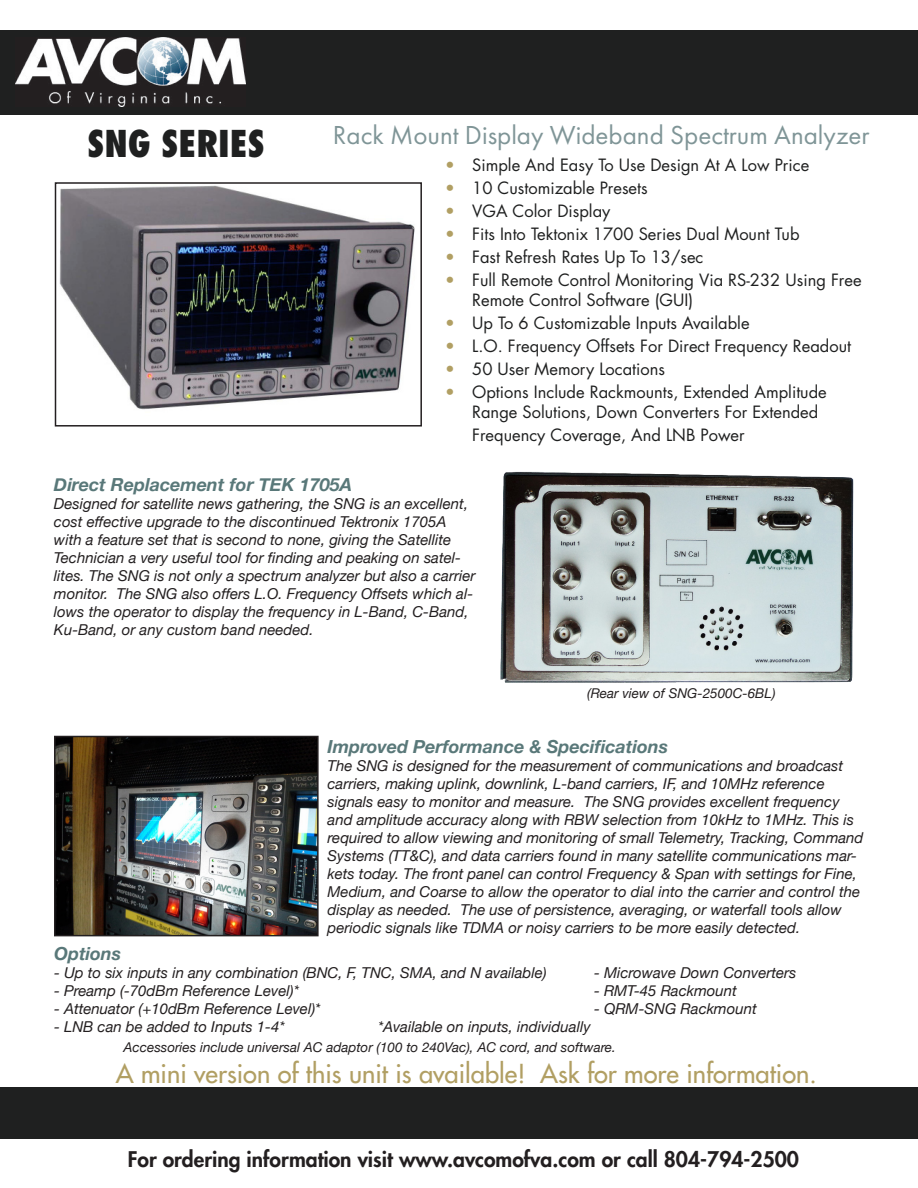
<style>
.page{position:relative;width:918px;height:1188px;background:#fff}
.page>*{position:absolute;margin:0;border:0;box-sizing:border-box;transform-origin:0 0}
.t1{font:800 condensed 36px "Futura Std";color:#1f2020}
.t2{font:27px "Futura PT";color:#7f9597}
.t3{font:500 25.5px "Futura Std";color:#b19f63}
.t4{font:800 21px "Futura Std";color:#231f20}
.t5{font:italic 700 18px "Helvetica Neue";color:#597879}
.t6{font:16.5px/19.8px "Futura Std";color:#1f2020}
.t7{font:italic 15px/18px "Helvetica Neue";color:#231f20}
.t8{font:italic 13.5px "Helvetica Neue";color:#231f20}
.s1{color:#b19f63}
</style>
<div class="page">
<img style="left:59px;top:185px;width:356px;height:225px">
<div style="left:55px;top:182px;width:367px;height:245px;border:2px solid #231f20"></div>
<div style="left:0;top:31px;width:918px;height:84px;background:#1f2020"></div>
<img style="left:16px;top:38px;width:229px;height:69px">
<div style="left:0;top:1087px;width:918px;height:52px;background:#1f2020"></div>
<img style="left:57px;top:739px;width:259px;height:194px">
<div style="left:54px;top:736px;width:265px;height:200px;border:2px solid #231f20"></div>
<img style="left:500px;top:471px;width:354px;height:212px">
<p class="t1" style="left:87px;top:122px;width:179px">SNG SERIES</p>
<p class="t2" style="left:333px;top:119px;width:538px">Rack Mount Display Wideband Spectrum Analyzer</p>
<p class="t6" style="left:445px;top:155px;width:366px"><span class="s1">•</span> Simple And Easy To Use Design At A Low Price</p>
<p class="t6" style="left:445px;top:178px;width:204px"><span class="s1">•</span> 10 Customizable Presets</p>
<p class="t6" style="left:445px;top:201px;width:167px"><span class="s1">•</span> VGA Color Display</p>
<p class="t6" style="left:445px;top:224px;width:356px"><span class="s1">•</span> Fits Into Tektonix 1700 Series Dual Mount Tub</p>
<p class="t6" style="left:445px;top:247px;width:260px"><span class="s1">•</span> Fast Refresh Rates Up To 13/sec</p>
<p class="t6" style="left:472px;top:270px;width:391px;text-indent:-27px"><span class="s1">•</span> Full Remote Control Monitoring Via RS-232 Using Free<br>Remote Control Software (GUI)</p>
<p class="t6" style="left:445px;top:313px;width:306px"><span class="s1">•</span> Up To 6 Customizable Inputs Available</p>
<p class="t6" style="left:445px;top:336px;width:407px"><span class="s1">•</span> L.O. Frequency Offsets For Direct Frequency Readout</p>
<p class="t6" style="left:445px;top:359px;width:221px"><span class="s1">•</span> 50 User Memory Locations</p>
<p class="t6" style="left:472px;top:382px;width:356px;text-indent:-27px"><span class="s1">•</span> Options Include Rackmounts, Extended Amplitude<br>Range Solutions, Down Converters For Extended</p>
<p class="t6" style="left:472px;top:425px;width:274px">Frequency Coverage, And LNB Power</p>
<p class="t5" style="left:54px;top:473px;width:300px">Direct Replacement for TEK 1705A</p>
<p class="t7" style="left:54px;top:494px;width:423px">Designed for satellite news gathering, the SNG is an excellent, cost effective upgrade to the discontinued Tektronix 1705A with a feature set that is second to none, giving the Satellite Technician a very useful tool for finding and peaking on satel&shy;lites. The SNG is not only a spectrum analyzer but also a carrier monitor. The SNG also offers L.O. Frequency Offsets which al&shy;lows the operator to display the frequency in L-Band, C-Band, Ku-Band, or any custom band needed.</p>
<p class="t8" style="left:587px;top:685px;width:190px">(Rear view of SNG-2500C-6BL)</p>
<p class="t5" style="left:328px;top:736px;width:342px">Improved Performance &amp; Specifications</p>
<p class="t7" style="left:328px;top:757px;width:537px">The SNG is designed for the measurement of communications and broadcast carriers, making uplink, downlink, L-band carriers, IF, and 10MHz reference signals easy to monitor and measure. The SNG provides excellent frequency and amplitude accuracy along with RBW selection from 10kHz to 1MHz. This is required to allow viewing and monitoring of small Telemetry, Tracking, Command Systems (TT&amp;C), and data carriers found in many satellite communications mar&shy;kets today. The front panel can control Frequency &amp; Span with settings for Fine, Medium, and Coarse to allow the operator to dial into the carrier and control the display as needed. The use of persistence, averaging, or waterfall tools allow periodic signals like TDMA or noisy carriers to be more easily detected.</p>
<p class="t5" style="left:54px;top:942px;width:69px">Options</p>
<p class="t7" style="left:54px;top:963px;width:494px">- Up to six inputs in any combination (BNC, F, TNC, SMA, and N available)</p>
<p class="t7" style="left:594px;top:963px;width:204px">- Microwave Down Converters</p>
<p class="t7" style="left:54px;top:981px;width:247px">- Preamp (-70dBm Reference Level)*</p>
<p class="t7" style="left:594px;top:981px;width:144px">- RMT-45 Rackmount</p>
<p class="t7" style="left:54px;top:999px;width:268px">- Attenuator (+10dBm Reference Level)*</p>
<p class="t7" style="left:594px;top:999px;width:164px">- QRM-SNG Rackmount</p>
<p class="t7" style="left:54px;top:1017px;width:232px">- LNB can be added to Inputs 1-4*</p>
<p class="t7" style="left:378px;top:1017px;width:214px">*Available on inputs, individually</p>
<p class="t8" style="left:124px;top:1039px;width:494px">Accessories include universal AC adaptor (100 to 240Vac), AC cord, and software.</p>
<p class="t3" style="left:116px;top:1058px;width:703px">A mini version of this unit is available! Ask for more information.</p>
<p class="t4" style="left:128px;top:1146px;width:673px">For ordering information visit www.avcomofva.com or call 804-794-2500</p>
</div>
